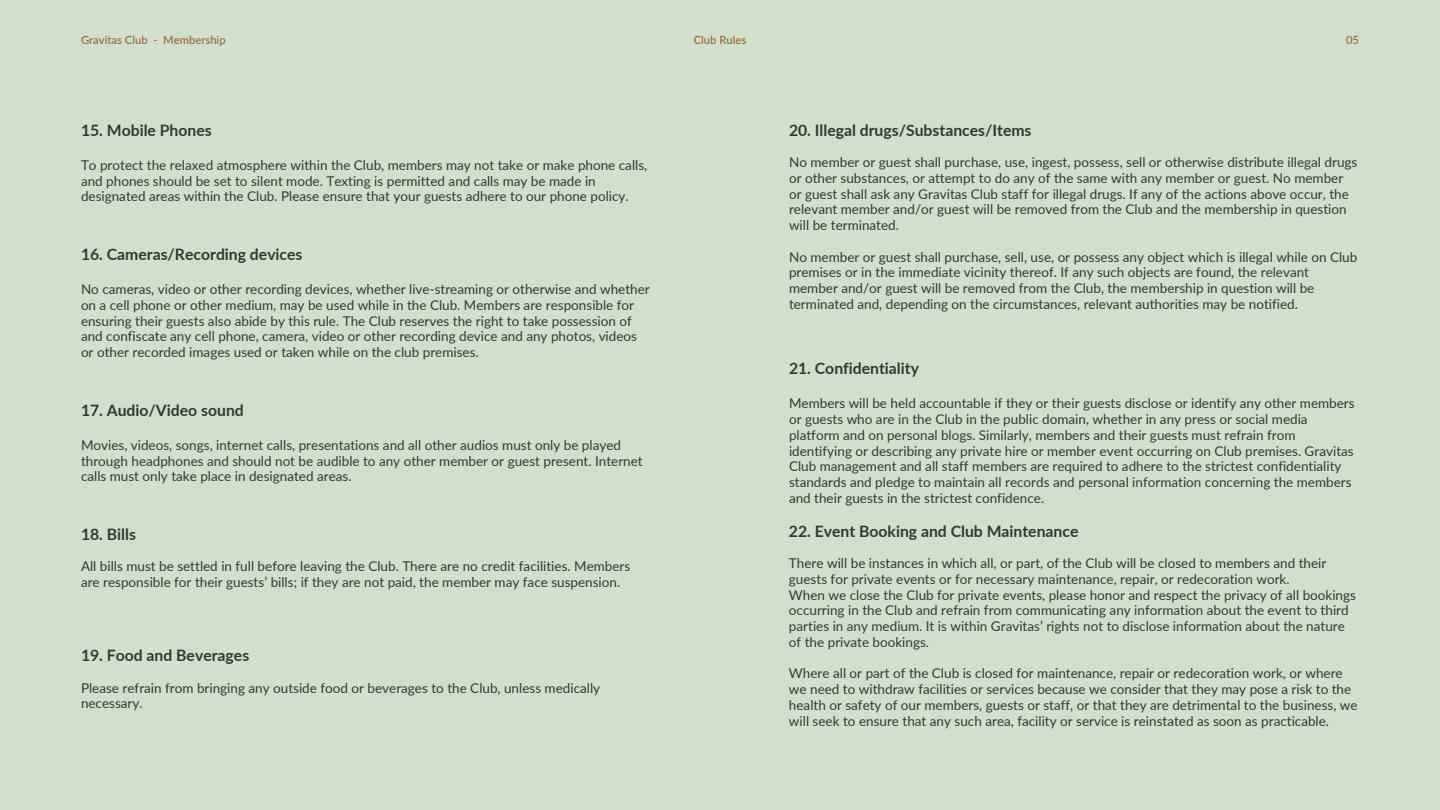
<style>
.page{position:relative;width:1440px;height:810px;background:#d1e0cd}
.page>*{position:absolute;margin:0;border:0;box-sizing:border-box;transform-origin:0 0}
.t1{font:700 15.75px "Lato";color:#313934}
.t2{font:13.5px/15.8px "Lato";color:#313934}
.t3{font:500 11.25px "Lato";color:#963}
</style>
<div class="page">
<p class="t3" style="left:81px;top:33px;width:146px">Gravitas Club - Membership</p>
<p class="t3" style="left:694px;top:33px;width:54px">Club Rules</p>
<p class="t3" style="left:1346px;top:33px;width:15px">05</p>
<p class="t1" style="left:81px;top:120px;width:132px">15. Mobile Phones</p>
<p class="t2" style="left:81px;top:157px;width:568px">To protect the relaxed atmosphere within the Club, members may not take or make phone calls, and phones should be set to silent mode. Texting is permitted and calls may be made in designated areas within the Club. Please ensure that your guests adhere to our phone policy.</p>
<p class="t1" style="left:81px;top:244px;width:223px">16. Cameras/Recording devices</p>
<p class="t2" style="left:81px;top:281px;width:570px">No cameras, video or other recording devices, whether live-streaming or otherwise and whether on a cell phone or other medium, may be used while in the Club. Members are responsible for ensuring their guests also abide by this rule. The Club reserves the right to take possession of and confiscate any cell phone, camera, video or other recording device and any photos, videos or other recorded images used or taken while on the club premises.</p>
<p class="t1" style="left:81px;top:400px;width:164px">17. Audio/Video sound</p>
<p class="t2" style="left:81px;top:437px;width:563px">Movies, videos, songs, internet calls, presentations and all other audios must only be played through headphones and should not be audible to any other member or guest present. Internet calls must only take place in designated areas.</p>
<p class="t1" style="left:81px;top:524px;width:56px">18. Bills</p>
<p class="t2" style="left:81px;top:558px;width:551px">All bills must be settled in full before leaving the Club. There are no credit facilities. Members are responsible for their guests’ bills; if they are not paid, the member may face suspension.</p>
<p class="t1" style="left:81px;top:646px;width:170px">19. Food and Beverages</p>
<p class="t2" style="left:81px;top:680px;width:521px">Please refrain from bringing any outside food or beverages to the Club, unless medically necessary.</p>
<p class="t1" style="left:789px;top:120px;width:244px">20. Illegal drugs/Substances/Items</p>
<p class="t2" style="left:789px;top:154px;width:570px">No member or guest shall purchase, use, ingest, possess, sell or otherwise distribute illegal drugs or other substances, or attempt to do any of the same with any member or guest. No member or guest shall ask any Gravitas Club staff for illegal drugs. If any of the actions above occur, the relevant member and/or guest will be removed from the Club and the membership in question will be terminated.</p>
<p class="t2" style="left:789px;top:249px;width:570px">No member or guest shall purchase, sell, use, or possess any object which is illegal while on Club premises or in the immediate vicinity thereof. If any such objects are found, the relevant member and/or guest will be removed from the Club, the membership in question will be terminated and, depending on the circumstances, relevant authorities may be notified.</p>
<p class="t1" style="left:789px;top:359px;width:131px">21. Confidentiality</p>
<p class="t2" style="left:789px;top:395px;width:567px">Members will be held accountable if they or their guests disclose or identify any other members or guests who are in the Club in the public domain, whether in any press or social media platform and on personal blogs. Similarly, members and their guests must refrain from identifying or describing any private hire or member event occurring on Club premises. Gravitas Club management and all staff members are required to adhere to the strictest confidentiality standards and pledge to maintain all records and personal information concerning the members and their guests in the strictest confidence.</p>
<p class="t1" style="left:789px;top:521px;width:291px">22. Event Booking and Club Maintenance</p>
<p class="t2" style="left:789px;top:555px;width:569px">There will be instances in which all, or part, of the Club will be closed to members and their guests for private events or for necessary maintenance, repair, or redecoration work.<br>When we close the Club for private events, please honor and respect the privacy of all bookings occurring in the Club and refrain from communicating any information about the event to third parties in any medium. It is within Gravitas’ rights not to disclose information about the nature of the private bookings.</p>
<p class="t2" style="left:789px;top:665px;width:570px">Where all or part of the Club is closed for maintenance, repair or redecoration work, or where we need to withdraw facilities or services because we consider that they may pose a risk to the health or safety of our members, guests or staff, or that they are detrimental to the business, we will seek to ensure that any such area, facility or service is reinstated as soon as practicable.</p>
</div>
